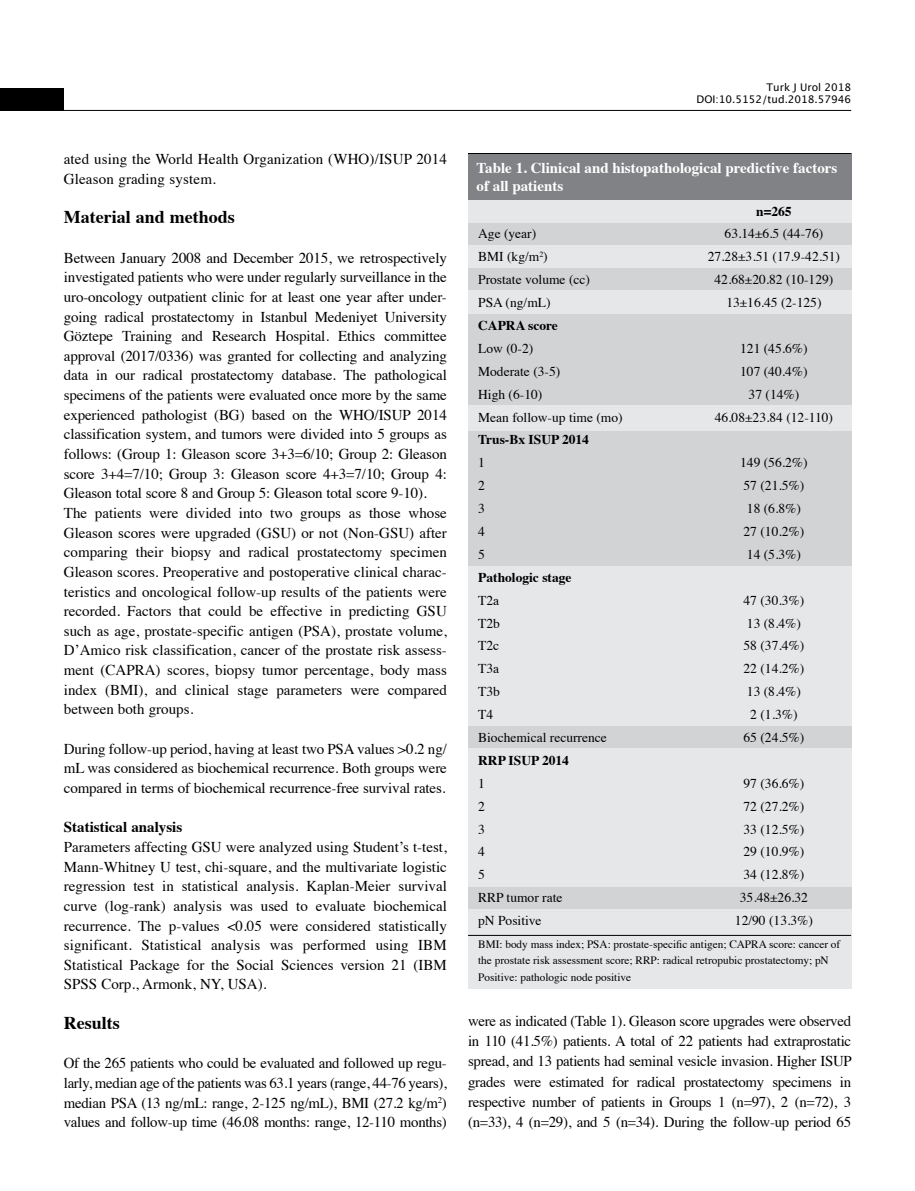
<style>
.page{position:relative;width:915px;height:1191px;background:#fff}
.page>*{position:absolute;margin:0;border:0;box-sizing:border-box;transform-origin:0 0}
.t1{font:700 18px "Times";color:#000}
.t2{font:15px/19.6px "Times";letter-spacing:-.01em;color:#000;text-align:justify}
.t3{font:15px/19.6px "Times";letter-spacing:.01em;color:#000}
.t4{font:700 15px/18px "Times";color:#fff}
.t5{font:700 15px "Times";color:#000}
.t6{font:13.5px "Times";color:#000}
.t7{font:700 13.5px "Times";color:#000}
.t8{font:11.25px/16.5px "Times";color:#000}
.t9{font:10.5px/12.6px "Lucida Grande";color:#000;text-align:right}
</style>
<div class="page">
<hr style="left:64px;top:110px;width:786px;height:1px;background:#000">
<div style="left:0;top:88px;width:64px;height:23px;background:#000"></div>
<div style="left:468px;top:199px;width:382px;height:790px;background:#e6e7e8"></div>
<div style="left:468px;top:153px;width:382px;height:46px;background:#808285"></div>
<div style="left:468px;top:223px;width:382px;height:22px;background:#d1d3d4"></div>
<div style="left:468px;top:268px;width:382px;height:22px;background:#d1d3d4"></div>
<div style="left:468px;top:726px;width:382px;height:21px;background:#d1d3d4"></div>
<div style="left:468px;top:887px;width:382px;height:21px;background:#d1d3d4"></div>
<div style="left:468px;top:431px;width:382px;height:135px;background:#d1d3d4"></div>
<div style="left:468px;top:314px;width:382px;height:91px;background:#d1d3d4"></div>
<hr style="left:468px;top:153px;width:382px;height:1px;background:#000">
<hr style="left:468px;top:935px;width:382px;height:1px;background:#000">
<p class="t3" style="left:64px;top:148px;width:384px">ated using the World Health Organization (WHO)/ISUP 2014<br>Gleason grading system.</p>
<p class="t1" style="left:64px;top:200px;width:172px">Material and methods</p>
<p class="t2" style="left:64px;top:246px;width:384px;text-align:left">Between January 2008 and December 2015, we retrospectively investigated patients who were under regularly surveillance in the uro-oncology outpatient clinic for at least one year after under&shy;going radical prostatectomy in Istanbul Medeniyet University Göztepe Training and Research Hospital. Ethics committee approval (2017/0336) was granted for collecting and analyzing data in our radical prostatectomy database. The pathological specimens of the patients were evaluated once more by the same experienced pathologist (BG) based on the WHO/ISUP 2014 classification system, and tumors were divided into 5 groups as follows: (Group 1: Gleason score 3+3=6/10; Group 2: Gleason score 3+4=7/10; Group 3: Gleason score 4+3=7/10; Group 4:<br>Gleason total score 8 and Group 5: Gleason total score 9-10).<br>The patients were divided into two groups as those whose Gleason scores were upgraded (GSU) or not (Non-GSU) after comparing their biopsy and radical prostatectomy specimen Gleason scores. Preoperative and postoperative clinical charac&shy;teristics and oncological follow-up results of the patients were recorded. Factors that could be effective in predicting GSU such as age, prostate-specific antigen (PSA), prostate volume, D’Amico risk classification, cancer of the prostate risk assess&shy;ment (CAPRA) scores, biopsy tumor percentage, body mass index (BMI), and clinical stage parameters were compared between both groups.</p>
<p class="t2" style="left:64px;top:737px;width:384px">During follow-up period, having at least two PSA values &gt;0.2 ng/ mL was considered as biochemical recurrence. Both groups were compared in terms of biochemical recurrence-free survival rates.</p>
<p class="t5" style="left:64px;top:813px;width:120px">Statistical analysis</p>
<p class="t2" style="left:64px;top:835px;width:384px">Parameters affecting GSU were analyzed using Student’s t-test, Mann-Whitney U test, chi-square, and the multivariate logistic regression test in statistical analysis. Kaplan-Meier survival curve (log-rank) analysis was used to evaluate biochemical recurrence. The p-values &lt;0.05 were considered statistically significant. Statistical analysis was performed using IBM Statistical Package for the Social Sciences version 21 (IBM SPSS Corp., Armonk, NY, USA).</p>
<p class="t1" style="left:64px;top:1005px;width:57px">Results</p>
<p class="t2" style="left:64px;top:1052px;width:384px">Of the 265 patients who could be evaluated and followed up regu&shy;larly, median age of the patients was 63.1 years (range, 44-76 years), median PSA (13 ng/mL: range, 2-125 ng/mL), BMI (27.2 kg/m<sup>2</sup>) values and follow-up time (46.08 months: range, 12-110 months)</p>
<p class="t9" style="left:696px;top:81px;width:156px">Turk J Urol 2018<br>DOI:10.5152/tud.2018.57946</p>
<p class="t4" style="left:476px;top:157px;width:362px">Table 1. Clinical and histopathological predictive factors of all patients</p>
<p class="t7" style="left:756px;top:198px;width:37px">n=265</p>
<p class="t6" style="left:478px;top:221px;width:60px">Age (year)</p>
<p class="t6" style="left:724px;top:221px;width:100px">63.14±6.5 (44-76)</p>
<p class="t6" style="left:478px;top:244px;width:71px">BMI (kg/m<sup>2</sup>)</p>
<p class="t6" style="left:707px;top:244px;width:134px">27.28±3.51 (17.9-42.51)</p>
<p class="t6" style="left:478px;top:267px;width:113px">Prostate volume (cc)</p>
<p class="t6" style="left:714px;top:267px;width:120px">42.68±20.82 (10-129)</p>
<p class="t6" style="left:478px;top:290px;width:74px">PSA (ng/mL)</p>
<p class="t6" style="left:726px;top:290px;width:97px">13±16.45 (2-125)</p>
<p class="t7" style="left:478px;top:312px;width:81px">CAPRA score</p>
<p class="t6" style="left:478px;top:336px;width:57px">Low (0-2)</p>
<p class="t6" style="left:740px;top:336px;width:69px">121 (45.6%)</p>
<p class="t6" style="left:478px;top:358px;width:84px">Moderate (3-5)</p>
<p class="t6" style="left:740px;top:358px;width:69px">107 (40.4%)</p>
<p class="t6" style="left:478px;top:381px;width:66px">High (6-10)</p>
<p class="t6" style="left:748px;top:381px;width:52px">37 (14%)</p>
<p class="t6" style="left:478px;top:404px;width:146px">Mean follow-up time (mo)</p>
<p class="t6" style="left:714px;top:404px;width:120px">46.08±23.84 (12-110)</p>
<p class="t7" style="left:478px;top:427px;width:112px">Trus-Bx ISUP 2014</p>
<p class="t6" style="left:478px;top:450px;width:8px">1</p>
<p class="t6" style="left:740px;top:450px;width:69px">149 (56.2%)</p>
<p class="t6" style="left:478px;top:473px;width:8px">2</p>
<p class="t6" style="left:743px;top:473px;width:62px">57 (21.5%)</p>
<p class="t6" style="left:478px;top:496px;width:8px">3</p>
<p class="t6" style="left:746px;top:496px;width:55px">18 (6.8%)</p>
<p class="t6" style="left:478px;top:519px;width:8px">4</p>
<p class="t6" style="left:743px;top:519px;width:62px">27 (10.2%)</p>
<p class="t6" style="left:478px;top:542px;width:8px">5</p>
<p class="t6" style="left:746px;top:542px;width:55px">14 (5.3%)</p>
<p class="t7" style="left:478px;top:564px;width:95px">Pathologic stage</p>
<p class="t6" style="left:478px;top:587px;width:22px">T2a</p>
<p class="t6" style="left:743px;top:587px;width:62px">47 (30.3%)</p>
<p class="t6" style="left:478px;top:610px;width:23px">T2b</p>
<p class="t6" style="left:746px;top:610px;width:55px">13 (8.4%)</p>
<p class="t6" style="left:478px;top:633px;width:22px">T2c</p>
<p class="t6" style="left:743px;top:633px;width:62px">58 (37.4%)</p>
<p class="t6" style="left:478px;top:656px;width:22px">T3a</p>
<p class="t6" style="left:743px;top:656px;width:62px">22 (14.2%)</p>
<p class="t6" style="left:478px;top:679px;width:23px">T3b</p>
<p class="t6" style="left:746px;top:679px;width:55px">13 (8.4%)</p>
<p class="t6" style="left:478px;top:702px;width:16px">T4</p>
<p class="t6" style="left:750px;top:702px;width:49px">2 (1.3%)</p>
<p class="t6" style="left:478px;top:725px;width:130px">Biochemical recurrence</p>
<p class="t6" style="left:743px;top:725px;width:62px">65 (24.5%)</p>
<p class="t7" style="left:478px;top:747px;width:92px">RRP ISUP 2014</p>
<p class="t6" style="left:478px;top:770px;width:8px">1</p>
<p class="t6" style="left:743px;top:770px;width:62px">97 (36.6%)</p>
<p class="t6" style="left:478px;top:793px;width:8px">2</p>
<p class="t6" style="left:743px;top:793px;width:62px">72 (27.2%)</p>
<p class="t6" style="left:478px;top:816px;width:8px">3</p>
<p class="t6" style="left:743px;top:816px;width:62px">33 (12.5%)</p>
<p class="t6" style="left:478px;top:839px;width:8px">4</p>
<p class="t6" style="left:743px;top:839px;width:62px">29 (10.9%)</p>
<p class="t6" style="left:478px;top:862px;width:8px">5</p>
<p class="t6" style="left:743px;top:862px;width:62px">34 (12.8%)</p>
<p class="t6" style="left:478px;top:885px;width:86px">RRP tumor rate</p>
<p class="t6" style="left:739px;top:885px;width:70px">35.48±26.32</p>
<p class="t6" style="left:478px;top:908px;width:65px">pN Positive</p>
<p class="t6" style="left:734px;top:908px;width:79px">12/90 (13.3%)</p>
<p class="t8" style="left:478px;top:935px;width:363px">BMI: body mass index; PSA: prostate-specific antigen; CAPRA score: cancer of the prostate risk assessment score; RRP: radical retropubic prostatectomy; pN<br>Positive: pathologic node positive</p>
<p class="t2" style="left:468px;top:1009px;width:385px;line-height:20.2px">were as indicated (Table 1). Gleason score upgrades were observed in 110 (41.5%) patients. A total of 22 patients had extraprostatic spread, and 13 patients had seminal vesicle invasion. Higher ISUP grades were estimated for radical prostatectomy specimens in respective number of patients in Groups 1 (n=97), 2 (n=72), 3 (n=33), 4 (n=29), and 5 (n=34). During the follow-up period 65</p>
</div>
